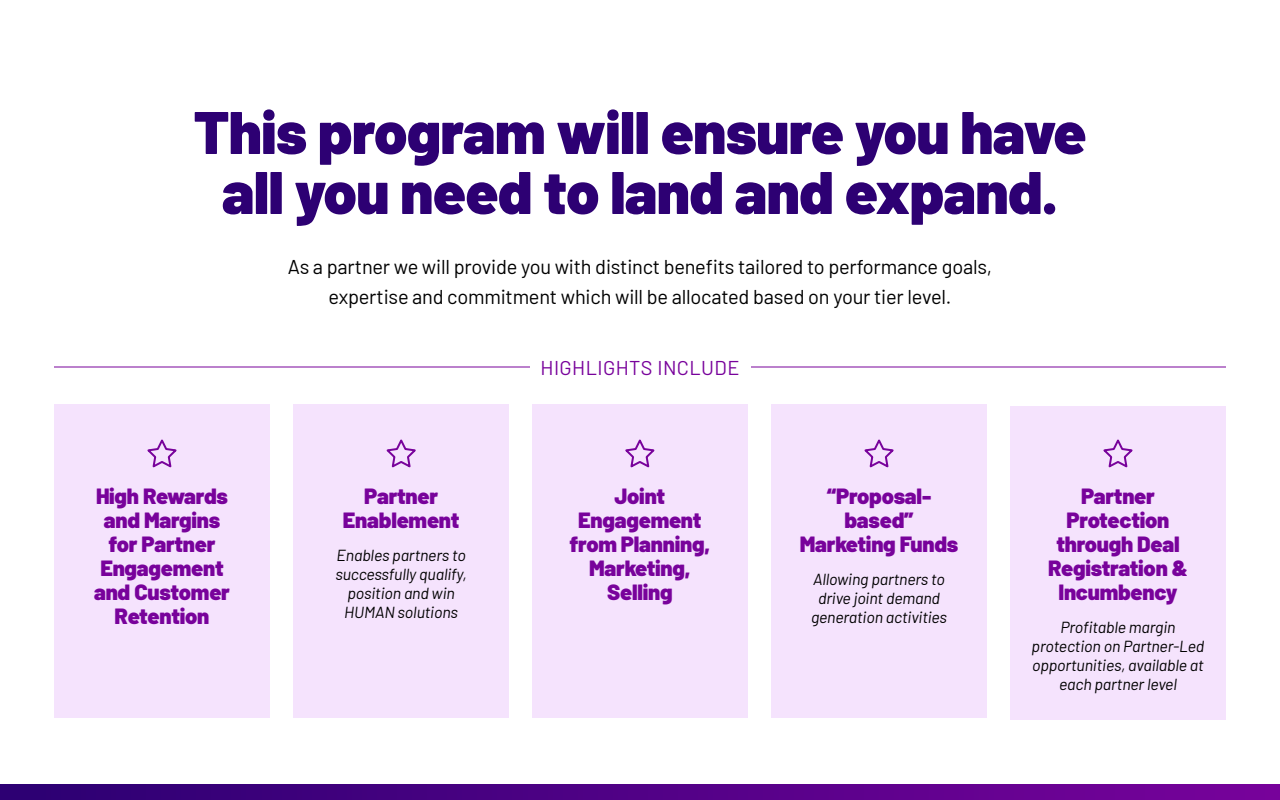
<style>
.page{position:relative;width:1280px;height:800px;background:#fff}
.page>*{position:absolute;margin:0;border:0;box-sizing:border-box;transform-origin:0 0}
.t1{font:900 60px/60px "Barlow";letter-spacing:-.01em;color:#2d0073;text-align:center}
.t2{font:900 22px/24px "Barlow";letter-spacing:-.01em;color:#78029b;text-align:center}
.t3{font:20px/30px "Barlow";letter-spacing:-.01em;color:#000;text-align:center}
.t4{font:20px "Barlow";letter-spacing:.02em;color:#78029b}
.t5{font:italic 16px/19.2px "Barlow";letter-spacing:-.01em;color:#000;text-align:center}
</style>
<div class="page">
<div style="left:54px;top:404px;width:216px;height:314px;background:#f5e3fd"></div>
<div style="left:532px;top:404px;width:216px;height:314px;background:#f5e3fd"></div>
<div style="left:293px;top:404px;width:216px;height:314px;background:#f5e3fd"></div>
<div style="left:771px;top:404px;width:216px;height:314px;background:#f5e3fd"></div>
<div style="left:1010px;top:406px;width:216px;height:314px;background:#f5e3fd"></div>
<div style="left:0;top:784px;width:1280px;height:16px;background:linear-gradient(to right,#2b0072,#77029b)"></div>
<hr style="left:54px;top:367px;width:1172px;height:1px;background:#78029b">
<div style="left:530px;top:355px;width:220px;height:20px;background:#fff"></div>
<svg style="left:147px;top:439px;width:30px;height:29px"></svg>
<svg style="left:386px;top:439px;width:30px;height:29px"></svg>
<svg style="left:625px;top:439px;width:30px;height:29px"></svg>
<svg style="left:864px;top:439px;width:30px;height:29px"></svg>
<svg style="left:1103px;top:439px;width:30px;height:29px"></svg>
<h1 class="t1" style="left:194px;top:98px;width:894px">This program will ensure you have all you need to land and expand.</h1>
<p class="t3" style="left:288px;top:250px;width:706px">As a partner we will provide you with distinct benefits tailored to performance goals, expertise and commitment which will be allocated based on your tier level.</p>
<p class="t4" style="left:541px;top:353px;width:200px">HIGHLIGHTS INCLUDE</p>
<p class="t2" style="left:94px;top:482px;width:137px">High Rewards and Margins for Partner<br>Engagement and Customer<br>Retention</p>
<p class="t2" style="left:570px;top:482px;width:142px">Joint<br>Engagement from Planning,<br>Marketing,<br>Selling</p>
<p class="t2" style="left:800px;top:482px;width:160px">“Proposal&shy;based”<br>Marketing Funds</p>
<p class="t2" style="left:343px;top:482px;width:118px">Partner<br>Enablement</p>
<p class="t5" style="left:335px;top:544px;width:133px">Enables partners to successfully qualify, position and win<br>HUMAN solutions</p>
<p class="t5" style="left:811px;top:568px;width:138px">Allowing partners to drive joint demand generation activities</p>
<p class="t2" style="left:1048px;top:482px;width:141px">Partner<br>Protection through Deal<br>Registration &amp;<br>Incumbency</p>
<p class="t5" style="left:1032px;top:616px;width:174px">Profitable margin protection on Partner-Led opportunities, available at each partner level</p>
</div>
